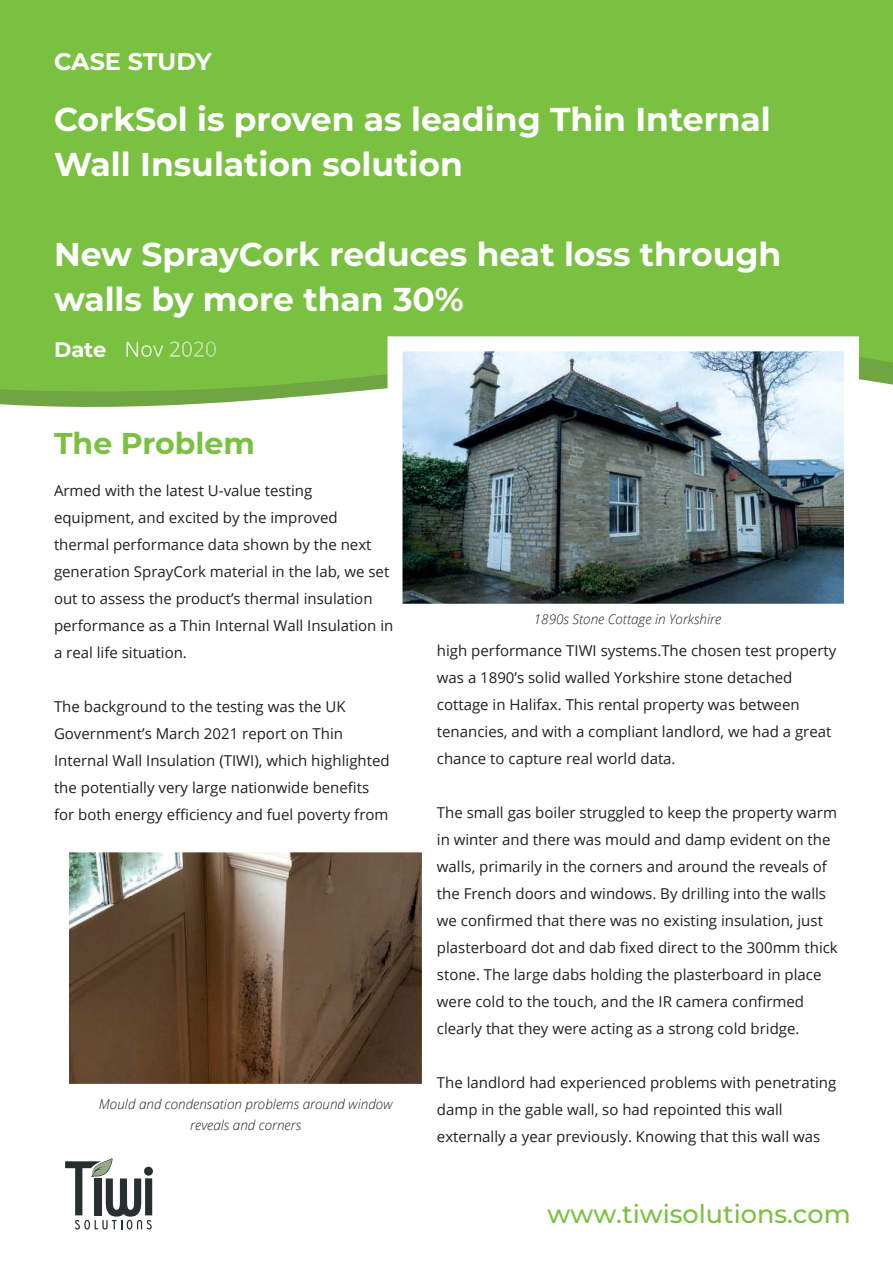
<style>
.page{position:relative;width:893px;height:1263px;background:#fff}
.page>*{position:absolute;margin:0;border:0;box-sizing:border-box;transform-origin:0 0}
.t1{font:700 33px/45px "Montserrat";color:#fff}
.t2{font:700 30px "Montserrat";color:#7ac142}
.t3{font:500 25.5px "Montserrat";color:#7ac142}
.t4{font:700 24px "Montserrat";letter-spacing:-.01em;color:#fff}
.t5{font:700 21px "Montserrat";color:#fff}
.t6{font:15px/27px "Open Sans";color:#221f1f}
.t7{font:italic 300 13.5px/21px "Open Sans";color:#221f1f;text-align:center}
</style>
<div class="page">
<div style="left:0;top:0;width:893px;height:344px;background:#7ac142"></div>
<svg style="left:0;top:344px;width:893px;height:63px;fill:#7ac142"></svg>
<img style="left:126px;top:341px;width:90px;height:16px">
<img style="left:403px;top:352px;width:440px;height:251px">
<img style="left:70px;top:853px;width:351px;height:230px">
<svg style="left:65px;top:1158px;width:88px;height:71px"></svg>
<h3 class="t4" style="left:54px;top:51px;width:159px">CASE STUDY</h3>
<h1 class="t1" style="left:54px;top:99px;width:718px">CorkSol is proven as leading Thin Internal<br>Wall Insulation solution</h1>
<h1 class="t1" style="left:54px;top:234px;width:729px">New SprayCork reduces heat loss through walls by more than 30%</h1>
<h3 class="t5" style="left:54px;top:340px;width:54px">Date</h3>
<h2 class="t2" style="left:54px;top:430px;width:202px">The Problem</h2>
<p class="t6" style="left:54px;top:479px;width:341px">Armed with the latest U-value testing equipment, and excited by the improved thermal performance data shown by the next generation SprayCork material in the lab, we set out to assess the productís thermal insulation performance as a Thin Internal Wall Insulation in a real life situation.</p>
<p class="t6" style="left:54px;top:695px;width:337px">The background to the testing was the UK Governmentís March 2021 report on Thin Internal Wall Insulation (TIWI), which highlighted the potentially very large nationwide benefits for both energy efficiency and fuel poverty from</p>
<p class="t7" style="left:99px;top:1095px;width:295px">Mould and condensation problems around window reveals and corners</p>
<p class="t7" style="left:534px;top:610px;width:189px">1890s Stone Cottage in Yorkshire</p>
<p class="t6" style="left:437px;top:638px;width:401px">high performance TIWI systems.The chosen test property was a 1890ís solid walled Yorkshire stone detached cottage in Halifax. This rental property was between tenancies, and with a compliant landlord, we had a great chance to capture real world data.</p>
<p class="t6" style="left:437px;top:800px;width:402px">The small gas boiler struggled to keep the property warm in winter and there was mould and damp evident on the walls, primarily in the corners and around the reveals of the French doors and windows. By drilling into the walls we confirmed that there was no existing insulation, just plasterboard dot and dab fixed direct to the 300mm thick stone. The large dabs holding the plasterboard in place were cold to the touch, and the IR camera confirmed clearly that they were acting as a strong cold bridge.</p>
<p class="t6" style="left:437px;top:1070px;width:401px">The landlord had experienced problems with penetrating damp in the gable wall, so had repointed this wall externally a year previously. Knowing that this wall was</p>
<h3 class="t3" style="left:547px;top:1199px;width:305px">www.tiwisolutions.com</h3>
</div>
